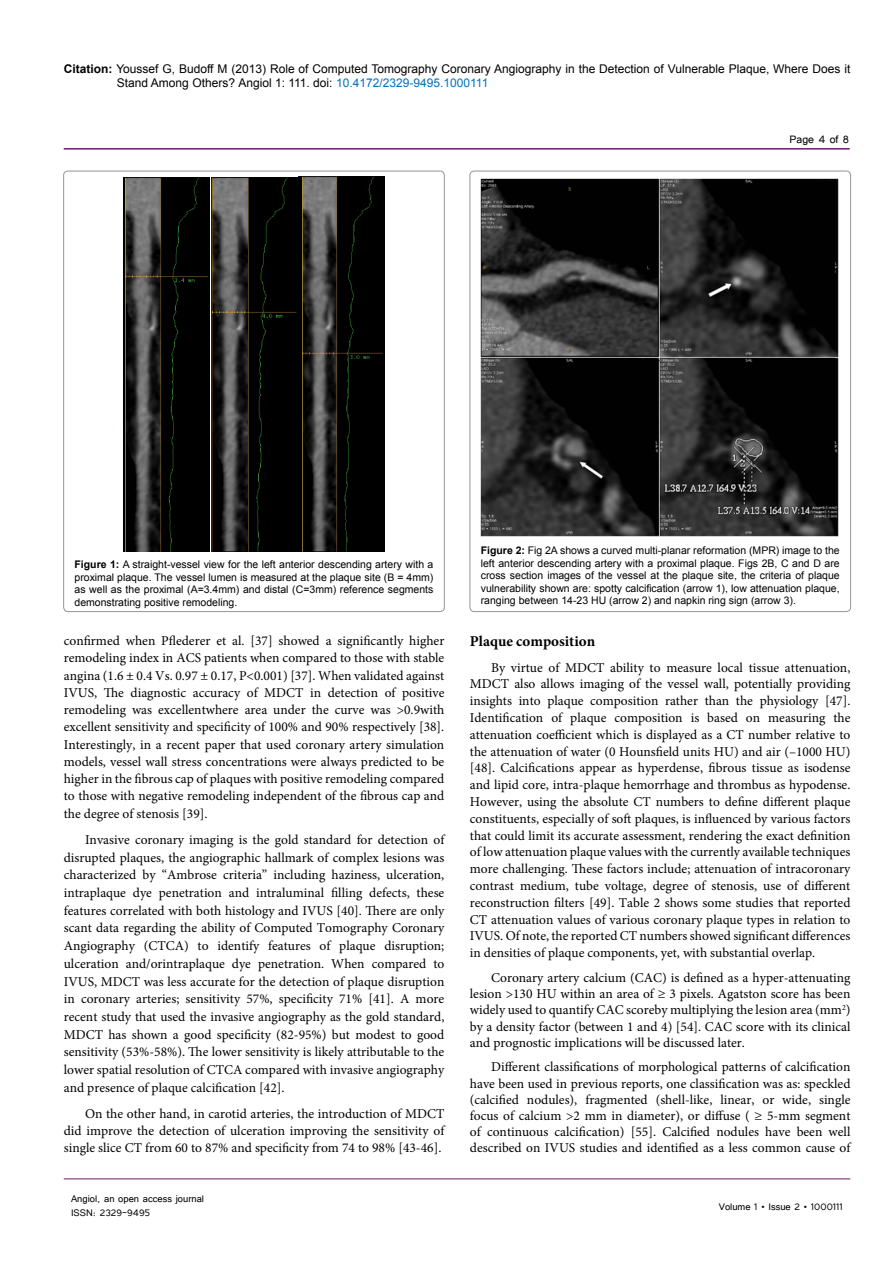
<style>
.page{position:relative;width:893px;height:1263px;background:#fff}
.page>*{position:absolute;margin:0;border:0;box-sizing:border-box;transform-origin:0 0}
.t1{font:700 15px "Minion Pro";color:#000}
.t2{font:13.5px/16.8px "Minion Pro";color:#000;text-align:justify}
.t3{font:13.5px "Tunga";color:#000}
.t4{font:12px/14.4px "Arial";color:#000}
.t5{font:12px/14.4px "Tunga";color:#000}
.t6{font:10.5px/12.6px "Arial";color:#000;text-align:justify}
.s1{font-weight:700}
.s2{color:#0072bc}
</style>
<div class="page">
<hr style="left:64px;top:148px;width:786px;height:2px;background:#741472">
<hr style="left:64px;top:1179px;width:786px;height:1px;background:#741472">
<img style="left:211px;top:177px;width:173px;height:375px">
<svg style="left:124px;top:177px;width:86px;height:375px;background:#1b1b1a"></svg>
<svg style="left:211px;top:178px;width:86px;height:374px;background:#1b1b1a"></svg>
<img style="left:481px;top:178px;width:358px;height:359px">
<p class="t4" style="left:117px;top:61px;width:735px;text-indent:-53px"><span class="s1">Citation:</span> Youssef G, Budoff M (2013) Role of Computed Tomography Coronary Angiography in the Detection of Vulnerable Plaque, Where Does it<br>Stand Among Others? Angiol 1: 111. doi: <span class="s2">10.4172/2329-9495.1000111</span></p>
<p class="t3" style="left:790px;top:131px;width:61px">Page 4 of 8</p>
<p class="t6" style="left:75px;top:558px;width:360px"><span class="s1">Figure 1:</span> A straight-vessel view for the left anterior descending artery with a proximal plaque. The vessel lumen is measured at the plaque site (B = 4mm) as well as the proximal (A=3.4mm) and distal (C=3mm) reference segments demonstrating positive remodeling.</p>
<p class="t2" style="left:64px;top:632px;width:382px;line-height:17.2px">confirmed when Pflederer et al. [37] showed a significantly higher remodeling index in ACS patients when compared to those with stable angina (1.6 ± 0.4 Vs. 0.97 ± 0.17, P&lt;0.001) [37]. When validated against IVUS, The diagnostic accuracy of MDCT in detection of positive remodeling was excellentwhere area under the curve was &gt;0.9with excellent sensitivity and specificity of 100% and 90% respectively [38].<br>Interestingly, in a recent paper that used coronary artery simulation models, vessel wall stress concentrations were always predicted to be higher in the fibrous cap of plaques with positive remodeling compared to those with negative remodeling independent of the fibrous cap and the degree of stenosis [39].</p>
<p class="t2" style="left:64px;top:831px;width:382px;line-height:17.7px;text-indent:21px">Invasive coronary imaging is the gold standard for detection of disrupted plaques, the angiographic hallmark of complex lesions was characterized by “Ambrose criteria” including haziness, ulceration, intraplaque dye penetration and intraluminal filling defects, these features correlated with both histology and IVUS [40]. There are only scant data regarding the ability of Computed Tomography Coronary Angiography (CTCA) to identify features of plaque disruption; ulceration and/orintraplaque dye penetration. When compared to IVUS, MDCT was less accurate for the detection of plaque disruption in coronary arteries; sensitivity 57%, specificity 71% [41]. A more recent study that used the invasive angiography as the gold standard, MDCT has shown a good specificity (82-95%) but modest to good sensitivity (53%-58%). The lower sensitivity is likely attributable to the lower spatial resolution of CTCA compared with invasive angiography and presence of plaque calcification [42].</p>
<p class="t2" style="left:64px;top:1104px;width:382px;line-height:17.2px;text-indent:21px">On the other hand, in carotid arteries, the introduction of MDCT did improve the detection of ulceration improving the sensitivity of single slice CT from 60 to 87% and specificity from 74 to 98% [43-46].</p>
<p class="t5" style="left:71px;top:1190px;width:135px">Angiol, an open access journal<br>ISSN: 2329-9495</p>
<p class="t6" style="left:481px;top:544px;width:360px"><span class="s1">Figure 2:</span> Fig 2A shows a curved multi-planar reformation (MPR) image to the left anterior descending artery with a proximal plaque. Figs 2B, C and D are cross section images of the vessel at the plaque site, the criteria of plaque vulnerability shown are: spotty calcification (arrow 1), low attenuation plaque, ranging between 14-23 HU (arrow 2) and napkin ring sign (arrow 3).</p>
<p class="t1" style="left:470px;top:631px;width:127px">Plaque composition</p>
<p class="t2" style="left:470px;top:659px;width:382px;text-indent:21px">By virtue of MDCT ability to measure local tissue attenuation, MDCT also allows imaging of the vessel wall, potentially providing insights into plaque composition rather than the physiology [47].<br>Identification of plaque composition is based on measuring the attenuation coefficient which is displayed as a CT number relative to the attenuation of water (0 Hounsfield units HU) and air (–1000 HU) [48]. Calcifications appear as hyperdense, fibrous tissue as isodense and lipid core, intra-plaque hemorrhage and thrombus as hypodense.<br>However, using the absolute CT numbers to define different plaque constituents, especially of soft plaques, is influenced by various factors that could limit its accurate assessment, rendering the exact definition of low attenuation plaque values with the currently available techniques more challenging. These factors include; attenuation of intracoronary contrast medium, tube voltage, degree of stenosis, use of different reconstruction filters [49]. Table 2 shows some studies that reported CT attenuation values of various coronary plaque types in relation to IVUS. Of note, the reported CT numbers showed significant differences in densities of plaque components, yet, with substantial overlap.</p>
<p class="t2" style="left:470px;top:969px;width:382px;line-height:16.2px;text-indent:21px">Coronary artery calcium (CAC) is defined as a hyper-attenuating lesion &gt;130 HU within an area of ≥ 3 pixels. Agatston score has been widely used to quantify CAC scoreby multiplying the lesion area (mm<sup>2</sup>) by a density factor (between 1 and 4) [54]. CAC score with its clinical and prognostic implications will be discussed later.</p>
<p class="t2" style="left:470px;top:1059px;width:382px;line-height:16.2px;text-indent:21px">Different classifications of morphological patterns of calcification have been used in previous reports, one classification was as: speckled (calcified nodules), fragmented (shell-like, linear, or wide, single focus of calcium &gt;2 mm in diameter), or diffuse ( ≥ 5-mm segment of continuous calcification) [55]. Calcified nodules have been well described on IVUS studies and identified as a less common cause of</p>
<p class="t5" style="left:719px;top:1199px;width:126px">Volume 1 • Issue 2 • 1000111</p>
</div>
